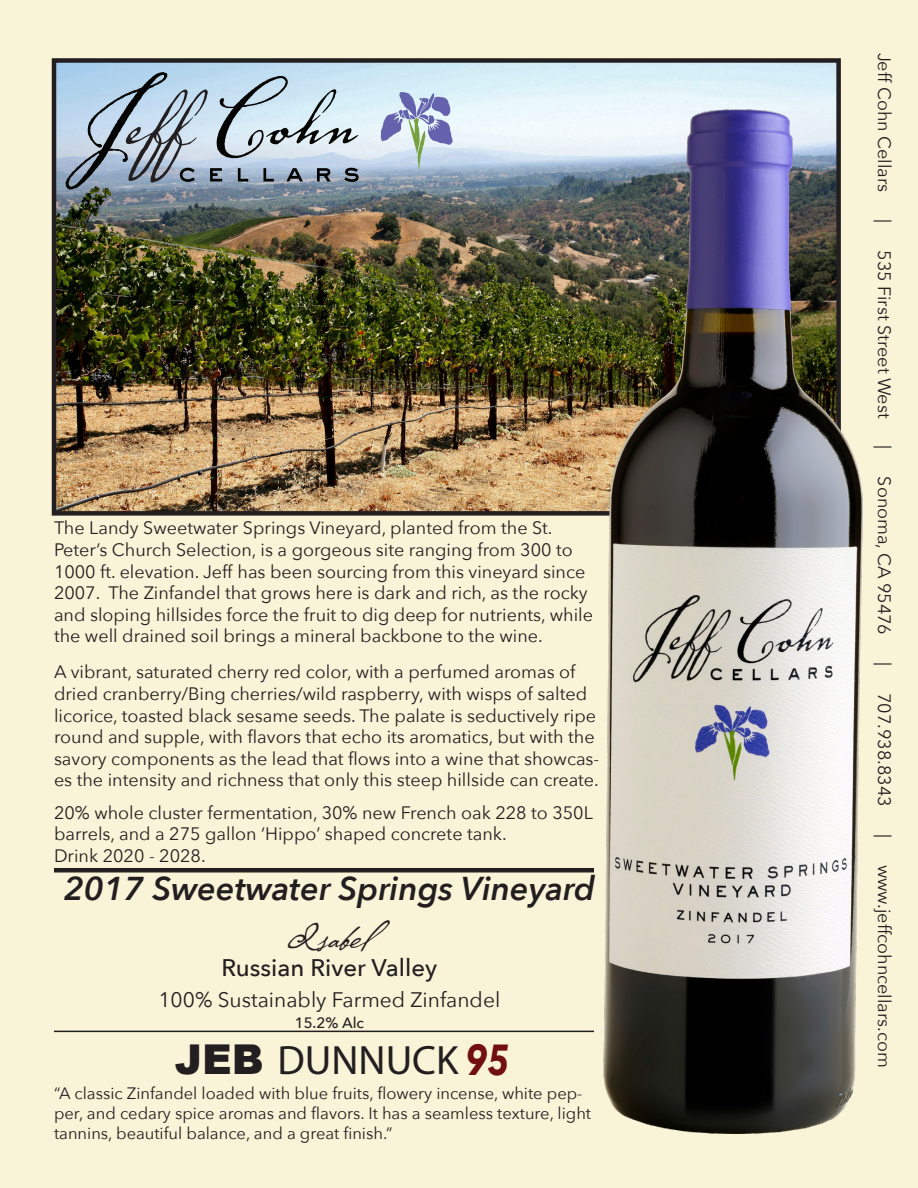
<style>
.page{position:relative;width:918px;height:1188px;background:#f9f3d7}
.page>*{position:absolute;margin:0;border:0;box-sizing:border-box;transform-origin:0 0}
.t1{font:41.1px "Myriad Pro";color:#231f20}
.Alexandra{font:39px "P22 Cezanne Pro";color:#231f20}
.Alexandra-2{font:italic 600 33px "Avenir Next";color:#231f20}
.Alexandra-3{font:500 24px "Avenir Next";color:#231f20}
.Alexandra-4{font:21px "Avenir Next";color:#231f20}
.Alexandra-5{font:18px/21.6px "Avenir Next";color:#231f20}
.Alexandra-6{font:16.5px/19.8px "Avenir Next";color:#231f20}
.Alexandra-7{font:500 15px "Avenir Next";color:#231f20}
.s1{font-family:"Arial";font-weight:900}
.s2{font-family:"Avenir Next";font-weight:700;font-style:italic;font-size:43.35px;color:#710f11}
</style>
<div class="page">
<hr style="left:54px;top:868px;width:540px;height:4px;background:#231f20">
<img style="left:57px;top:63px;width:779px;height:448px">
<div style="left:52px;top:58px;width:789px;height:458px;border:4px solid #231f20"></div>
<svg style="left:66px;top:72px;width:293px;height:118px;background:#a5b7c6"></svg>
<svg style="left:381px;top:92px;width:72px;height:78px;background:#b1bed6"></svg>
<img style="left:604px;top:110px;width:259px;height:1024px">
<hr style="left:54px;top:1031px;width:540px;height:1px;background:#231f20">
<p class="Alexandra-5" style="left:54px;top:516px;width:500px">The Landy Sweetwater Springs Vineyard, planted from the St.</p>
<p class="Alexandra-5" style="left:54px;top:538px;width:541px">Peter’s Church Selection, is a gorgeous site ranging from 300 to 1000 ft. elevation. Jeff has been sourcing from this vineyard since 2007. The Zinfandel that grows here is dark and rich, as the rocky and sloping hillsides force the fruit to dig deep for nutrients, while the well drained soil brings a mineral backbone to the wine.</p>
<p class="Alexandra-5" style="left:54px;top:660px;width:547px">A vibrant, saturated cherry red color, with a perfumed aromas of dried cranberry/Bing cherries/wild raspberry, with wisps of salted licorice, toasted black sesame seeds. The palate is seductively ripe round and supple, with flavors that echo its aromatics, but with the savory components as the lead that flows into a wine that showcas&shy;es the intensity and richness that only this steep hillside can create.</p>
<p class="Alexandra-5" style="left:54px;top:801px;width:540px">20% whole cluster fermentation, 30% new French oak 228 to 350L barrels, and a 275 gallon ‘Hippo’ shaped concrete tank.</p>
<p class="Alexandra-5" style="left:54px;top:844px;width:153px">Drink 2020 - 2028.</p>
<p class="Alexandra-2" style="left:64px;top:861px;width:533px">2017 Sweetwater Springs Vineyard</p>
<p class="Alexandra" style="left:286px;top:911px;width:88px">Isabel</p>
<p class="Alexandra-3" style="left:222px;top:947px;width:217px">Russian River Valley</p>
<p class="Alexandra-4" style="left:158px;top:982px;width:343px">100% Sustainably Farmed Zinfandel</p>
<p class="Alexandra-7" style="left:295px;top:1010px;width:71px">15.2% Alc</p>
<p class="t1" style="left:175px;top:1035px;width:337px"><span class="s1">JEB</span> DUNNUCK <span class="s2">95</span></p>
<p class="Alexandra-6" style="left:54px;top:1083px;width:539px">“A classic Zinfandel loaded with blue fruits, flowery incense, white pep&shy;per, and cedary spice aromas and flavors. It has a seamless texture, light tannins, beautiful balance, and a great finish.”</p>
<p class="Alexandra-5" style="left:896px;top:52px;width:141px;rotate:90deg">Jeff Cohn Cellars</p>
<p class="Alexandra-5" style="left:896px;top:219px;width:5px;rotate:90deg">|</p>
<p class="Alexandra-5" style="left:896px;top:250px;width:170px;rotate:90deg">535 First Street West</p>
<p class="Alexandra-5" style="left:896px;top:445px;width:5px;rotate:90deg">|</p>
<p class="Alexandra-5" style="left:896px;top:476px;width:160px;rotate:90deg">Sonoma, CA 95476</p>
<p class="Alexandra-5" style="left:896px;top:662px;width:5px;rotate:90deg">|</p>
<p class="Alexandra-5" style="left:896px;top:693px;width:115px;rotate:90deg">707.938.8343</p>
<p class="Alexandra-5" style="left:896px;top:834px;width:5px;rotate:90deg">|</p>
<p class="Alexandra-5" style="left:896px;top:865px;width:205px;rotate:90deg">www.jeffcohncellars.com</p>
</div>
